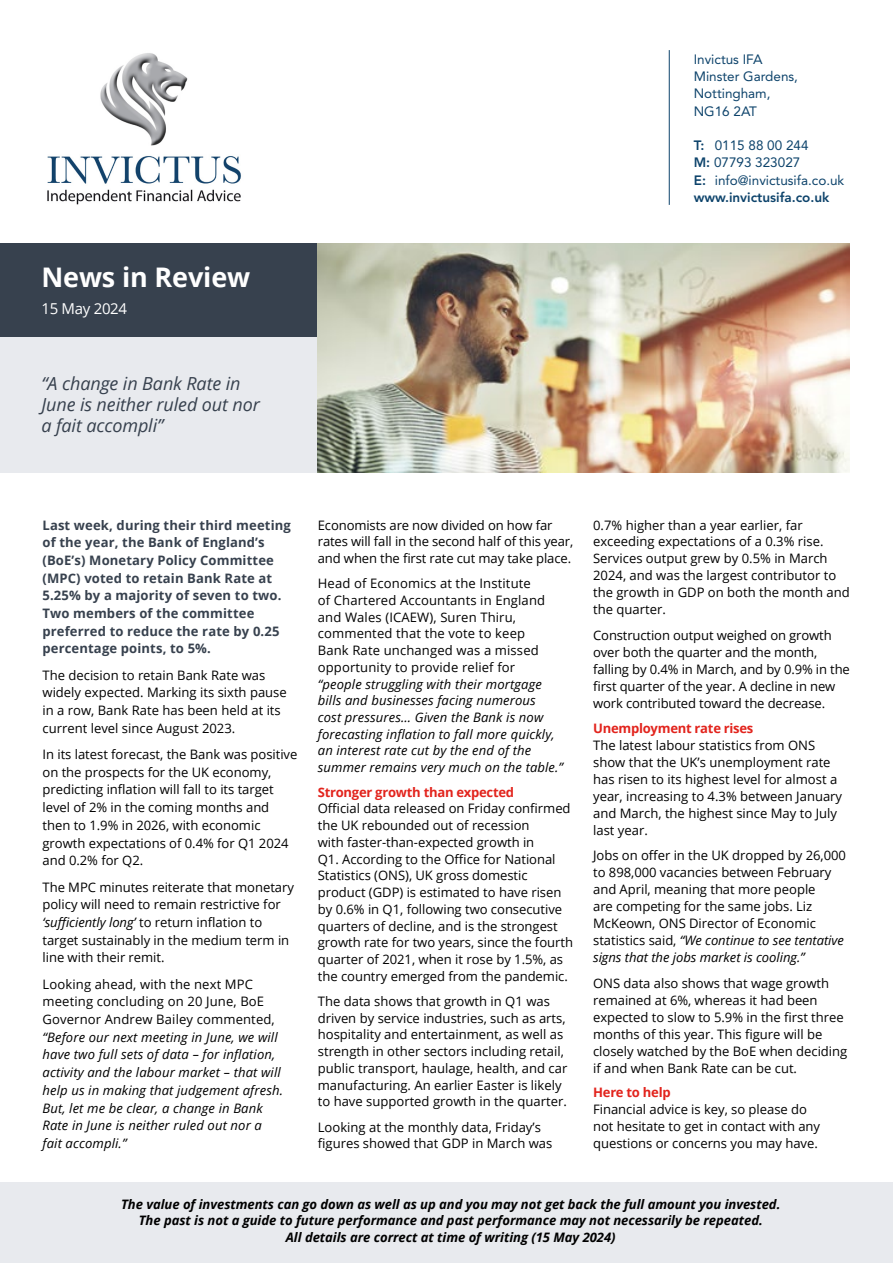
<style>
.page{position:relative;width:893px;height:1263px;background:#fff}
.page>*{position:absolute;margin:0;border:0;box-sizing:border-box;transform-origin:0 0}
.t1{font:700 27px "Open Sans";letter-spacing:-.005em;color:#fff}
.t2{font:italic 18px/21px "Open Sans";letter-spacing:-.005em;color:#37414e}
.t3{font:15px "Open Sans";letter-spacing:-.02em;color:#fff}
.t4{font:13.5px/17.2px "Avenir LT Std";color:#0d436b}
.t5{font:13.05px/17px "Open Sans";letter-spacing:-.005em;color:#000}
.t6{font:italic 13.05px/17.7px "Open Sans";letter-spacing:.01em;color:#000}
.t7{font:700 13.05px/17.7px "Open Sans";letter-spacing:.01em;color:#37414e}
.t8{font:italic 700 13.05px/16.5px "Open Sans";letter-spacing:-.005em;color:#000;text-align:center}
.t9{font:700 13.05px "Open Sans";letter-spacing:-.02em;color:#e2241d}
.s1{font-weight:800}
.s2{font-style:italic}
</style>
<div class="page">
<div style="left:0;top:1182px;width:893px;height:81px;background:#e8eaee"></div>
<div style="left:0;top:337px;width:318px;height:135px;background:#e8eaee"></div>
<div style="left:0;top:243px;width:318px;height:94px;background:#37414e"></div>
<img style="left:318px;top:243px;width:531px;height:229px">
<img style="left:47px;top:53px;width:194px;height:152px">
<hr style="left:669px;top:50px;width:1px;height:155px;background:#0d436b">
<h1 class="t1" style="left:41px;top:258px;width:210px">News in Review</h1>
<p class="t3" style="left:41px;top:298px;width:87px">15 May 2024</p>
<h2 class="t2" style="left:41px;top:373px;width:220px">“A change in Bank Rate in<br>June is neither ruled out nor a fait accompli”</h2>
<p class="t4" style="left:694px;top:50px;width:106px">Invictus IFA<br>Minster Gardens,<br>Nottingham,<br>NG16 2AT</p>
<p class="t4" style="left:694px;top:137px;width:152px"><span class="s1">T:</span> 0115 88 00 244<br><span class="s1">M:</span> 07793 323027<br><span class="s1">E:</span> info@invictusifa.co.uk <span class="s1">www.invictusifa.co.uk</span></p>
<p class="t7" style="left:43px;top:516px;width:250px">Last week, during their third meeting of the year, the Bank of England’s (BoE’s) Monetary Policy Committee (MPC) voted to retain Bank Rate at<br>5.25% by a majority of seven to two.<br>Two members of the committee preferred to reduce the rate by 0.25 percentage points, to 5%.</p>
<p class="t5" style="left:43px;top:666px;width:246px;line-height:17.7px">The decision to retain Bank Rate was widely expected. Marking its sixth pause in a row, Bank Rate has been held at its current level since August 2023.</p>
<p class="t5" style="left:43px;top:745px;width:256px;line-height:17.7px">In its latest forecast, the Bank was positive on the prospects for the UK economy, predicting inflation will fall to its target level of 2% in the coming months and then to 1.9% in 2026, with economic growth expectations of 0.4% for Q1 2024 and 0.2% for Q2.</p>
<p class="t5" style="left:43px;top:878px;width:253px;line-height:17.7px">The MPC minutes reiterate that monetary policy will need to remain restrictive for <span class="s2">‘sufficiently long’</span> to return inflation to target sustainably in the medium term in line with their remit.</p>
<p class="t5" style="left:43px;top:975px;width:234px;line-height:17.7px">Looking ahead, with the next MPC meeting concluding on 20 June, BoE<br>Governor Andrew Bailey commented,</p>
<p class="t6" style="left:43px;top:1028px;width:242px">“Before our next meeting in June, we will have two full sets of data – for inflation, activity and the labour market – that will help us in making that judgement afresh.<br>But, let me be clear, a change in Bank Rate in June is neither ruled out nor a fait accompli.”</p>
<p class="t5" style="left:318px;top:516px;width:257px">Economists are now divided on how far rates will fall in the second half of this year, and when the first rate cut may take place.</p>
<p class="t5" style="left:318px;top:575px;width:229px">Head of Economics at the Institute of Chartered Accountants in England and Wales (ICAEW), Suren Thiru, commented that the vote to keep Bank Rate unchanged was a missed opportunity to provide relief for</p>
<p class="t6" style="left:318px;top:675px;width:247px;line-height:16.6px">“people struggling with their mortgage bills and businesses facing numerous<br>cost pressures… Given the Bank is now forecasting inflation to fall more quickly, an interest rate cut by the end of the summer remains very much on the table.”</p>
<p class="t9" style="left:318px;top:783px;width:198px">Stronger growth than expected</p>
<p class="t5" style="left:318px;top:800px;width:257px">Official data released on Friday confirmed the UK rebounded out of recession<br>with faster-than-expected growth in<br>Q1. According to the Office for National Statistics (ONS), UK gross domestic product (GDP) is estimated to have risen by 0.6% in Q1, following two consecutive quarters of decline, and is the strongest growth rate for two years, since the fourth quarter of 2021, when it rose by 1.5%, as the country emerged from the pandemic.</p>
<p class="t5" style="left:318px;top:992px;width:251px">The data shows that growth in Q1 was driven by service industries, such as arts, hospitality and entertainment, as well as strength in other sectors including retail, public transport, haulage, health, and car manufacturing. An earlier Easter is likely to have supported growth in the quarter.</p>
<p class="t5" style="left:318px;top:1118px;width:236px">Looking at the monthly data, Friday’s figures showed that GDP in March was</p>
<p class="t5" style="left:593px;top:516px;width:258px">0.7% higher than a year earlier, far exceeding expectations of a 0.3% rise.<br>Services output grew by 0.5% in March 2024, and was the largest contributor to the growth in GDP on both the month and the quarter.</p>
<p class="t5" style="left:593px;top:626px;width:258px">Construction output weighed on growth over both the quarter and the month, falling by 0.4% in March, and by 0.9% in the first quarter of the year. A decline in new work contributed toward the decrease.</p>
<p class="t9" style="left:593px;top:719px;width:162px">Unemployment rate rises</p>
<p class="t5" style="left:593px;top:736px;width:251px">The latest labour statistics from ONS show that the UK’s unemployment rate has risen to its highest level for almost a year, increasing to 4.3% between January and March, the highest since May to July last year.</p>
<p class="t5" style="left:593px;top:846px;width:254px">Jobs on offer in the UK dropped by 26,000 to 898,000 vacancies between February and April, meaning that more people<br>are competing for the same jobs. Liz McKeown, ONS Director of Economic statistics said, <span class="s2">“We continue to see tentative signs that the jobs market is cooling.”</span></p>
<p class="t5" style="left:593px;top:974px;width:256px">ONS data also shows that wage growth remained at 6%, whereas it had been expected to slow to 5.9% in the first three months of this year. This figure will be closely watched by the BoE when deciding if and when Bank Rate can be cut.</p>
<p class="t9" style="left:593px;top:1083px;width:79px">Here to help</p>
<p class="t5" style="left:593px;top:1101px;width:229px">Financial advice is key, so please do not hesitate to get in contact with any questions or concerns you may have.</p>
<p class="t8" style="left:121px;top:1195px;width:661px">The value of investments can go down as well as up and you may not get back the full amount you invested.<br>The past is not a guide to future performance and past performance may not necessarily be repeated.<br>All details are correct at time of writing (15 May 2024)</p>
</div>
